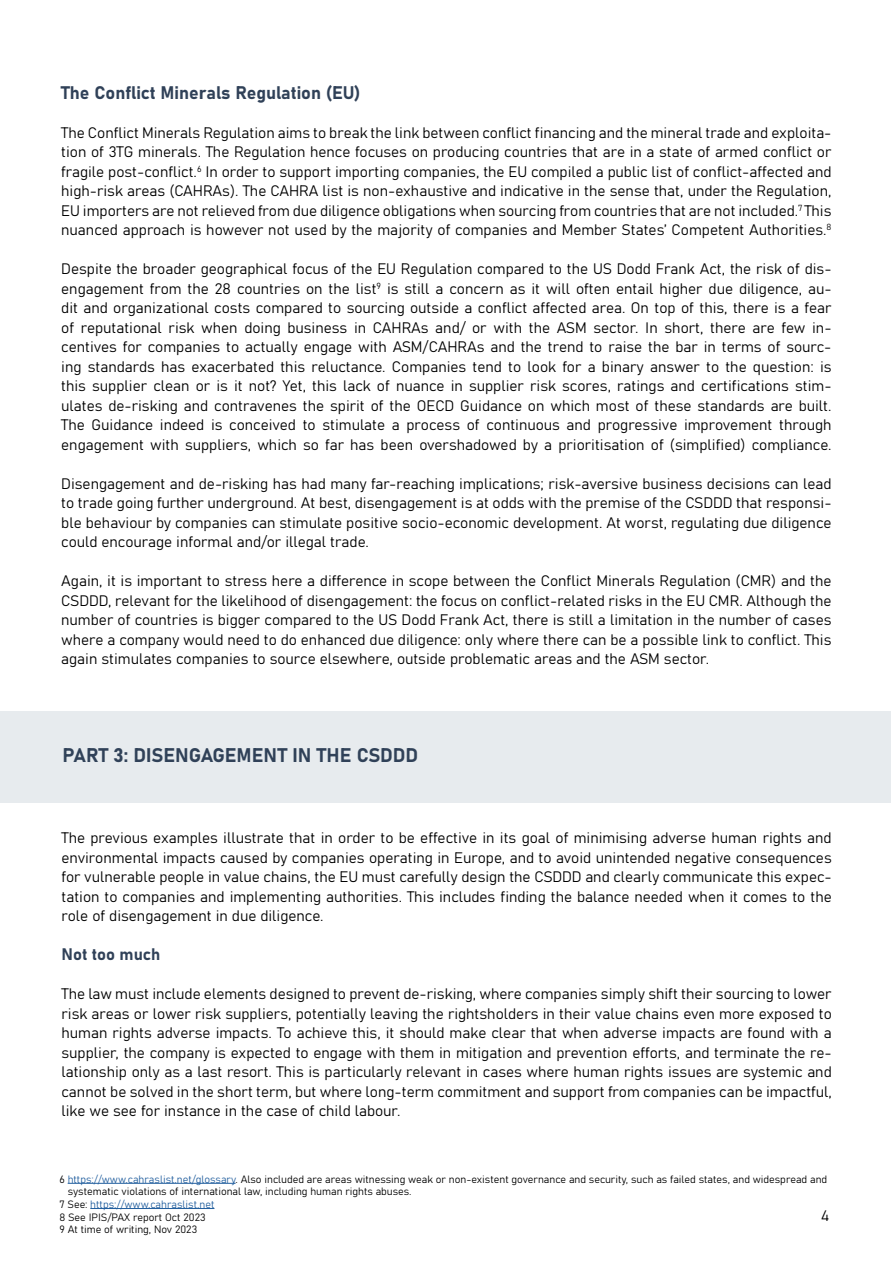
<style>
.page{position:relative;width:893px;height:1263px;background:#fff}
.page>*{position:absolute;margin:0;border:0;box-sizing:border-box;transform-origin:0 0}
.t1{font:19.5px "Bahnschrift";color:#304158}
.t2{font:18px "Bahnschrift";color:#304158}
.t3{font:16.5px "Bahnschrift";color:#304158}
.t4{font:15px/19.5px "Bahnschrift";color:#000;text-align:justify}
.t5{font:10.5px "Bahnschrift";color:#000}
.t6{font:10.5px "Bahnschrift";color:#215e9e}
.s1{color:#215e9e}
.s2{color:#000}
</style>
<div class="page">
<div style="left:0;top:711px;width:891px;height:91px;background:#e7ebee"></div>
<hr style="left:68px;top:1183px;width:168px;height:1px;background:#215e9e">
<hr style="left:90px;top:1208px;width:124px;height:1px;background:#215e9e">
<p class="t2" style="left:61px;top:79px;width:301px">The Conflict Minerals Regulation (EU)</p>
<p class="t4" style="left:61px;top:122px;width:772px">The Conflict Minerals Regulation aims to break the link between conflict financing and the mineral trade and exploita&shy;tion of 3TG minerals. The Regulation hence focuses on producing countries that are in a state of armed conflict or fragile post-conflict.<sup>6</sup> In order to support importing companies, the EU compiled a public list of conflict-affected and high-risk areas (CAHRAs). The CAHRA list is non-exhaustive and indicative in the sense that, under the Regulation, EU importers are not relieved from due diligence obligations when sourcing from countries that are not included.<sup>7</sup> This nuanced approach is however not used by the majority of companies and Member States’ Competent Authorities.<sup>8</sup></p>
<p class="t4" style="left:61px;top:258px;width:772px">Despite the broader geographical focus of the EU Regulation compared to the US Dodd Frank Act, the risk of dis&shy;engagement from the 28 countries on the list<sup>9</sup> is still a concern as it will often entail higher due diligence, au&shy;dit and organizational costs compared to sourcing outside a conflict affected area. On top of this, there is a fear of reputational risk when doing business in CAHRAs and/ or with the ASM sector. In short, there are few in&shy;centives for companies to actually engage with ASM/CAHRAs and the trend to raise the bar in terms of sourc&shy;ing standards has exacerbated this reluctance. Companies tend to look for a binary answer to the question: is this supplier clean or is it not? Yet, this lack of nuance in supplier risk scores, ratings and certifications stim&shy;ulates de-risking and contravenes the spirit of the OECD Guidance on which most of these standards are built.<br>The Guidance indeed is conceived to stimulate a process of continuous and progressive improvement through engagement with suppliers, which so far has been overshadowed by a prioritisation of (simplified) compliance.</p>
<p class="t4" style="left:61px;top:473px;width:772px">Disengagement and de-risking has had many far-reaching implications; risk-aversive business decisions can lead to trade going further underground. At best, disengagement is at odds with the premise of the CSDDD that responsi&shy;ble behaviour by companies can stimulate positive socio-economic development. At worst, regulating due diligence could encourage informal and/or illegal trade.</p>
<p class="t4" style="left:61px;top:570px;width:772px">Again, it is important to stress here a difference in scope between the Conflict Minerals Regulation (CMR) and the CSDDD, relevant for the likelihood of disengagement: the focus on conflict-related risks in the EU CMR. Although the number of countries is bigger compared to the US Dodd Frank Act, there is still a limitation in the number of cases where a company would need to do enhanced due diligence: only where there can be a possible link to conflict. This again stimulates companies to source elsewhere, outside problematic areas and the ASM sector.</p>
<h1 class="t1" style="left:62px;top:740px;width:357px">PART 3: DISENGAGEMENT IN THE CSDDD</h1>
<p class="t4" style="left:62px;top:827px;width:772px">The previous examples illustrate that in order to be effective in its goal of minimising adverse human rights and environmental impacts caused by companies operating in Europe, and to avoid unintended negative consequences for vulnerable people in value chains, the EU must carefully design the CSDDD and clearly communicate this expec&shy;tation to companies and implementing authorities. This includes finding the balance needed when it comes to the role of disengagement in due diligence.</p>
<p class="t3" style="left:62px;top:942px;width:100px">Not too much</p>
<p class="t4" style="left:62px;top:983px;width:772px">The law must include elements designed to prevent de-risking, where companies simply shift their sourcing to lower risk areas or lower risk suppliers, potentially leaving the rightsholders in their value chains even more exposed to human rights adverse impacts. To achieve this, it should make clear that when adverse impacts are found with a supplier, the company is expected to engage with them in mitigation and prevention efforts, and terminate the re&shy;lationship only as a last resort. This is particularly relevant in cases where human rights issues are systemic and cannot be solved in the short term, but where long-term commitment and support from companies can be impactful, like we see for instance in the case of child labour.</p>
<p class="t5" style="left:59px;top:1171px;width:769px">6 <span class="s1">https://www.cahraslist.net/glossary</span>. Also included are areas witnessing weak or non-existent governance and security, such as failed states, and widespread and</p>
<p class="t5" style="left:68px;top:1184px;width:345px">systematic violations of international law, including human rights abuses.</p>
<p class="t6" style="left:59px;top:1196px;width:156px"><span class="s2">7 See:</span> https://www.cahraslist.net</p>
<p class="t5" style="left:59px;top:1209px;width:148px">8 See IPIS/PAX report Oct 2023</p>
<p class="t5" style="left:59px;top:1221px;width:139px">9 At time of writing, Nov 2023</p>
<p class="t4" style="left:821px;top:1205px;width:10px">4</p>
</div>
